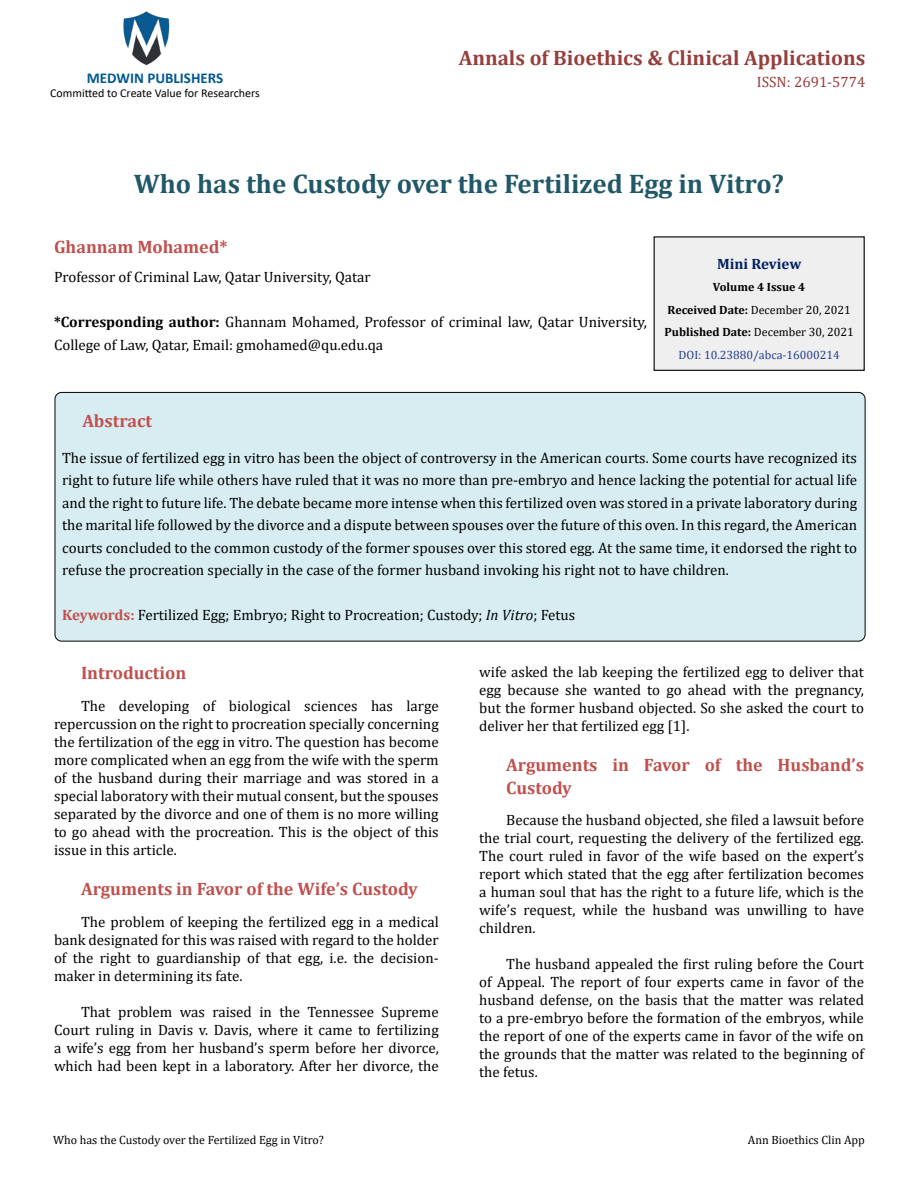
<style>
.page{position:relative;width:918px;height:1188px;background:#fff}
.page>*{position:absolute;margin:0;border:0;box-sizing:border-box;transform-origin:0 0}
.t1{font:700 27px "Cambria";color:#215868}
.t2{font:700 21px "Cambria";color:#953f3c}
.t3{font:700 18px/22.5px "Cambria";color:#c0504d}
.t4{font:15px/18px "Cambria";color:#000;text-align:justify}
.t5{font:700 15px "Calibri";color:#005991}
.t6{font:15px "Cambria";color:#953f3c}
.t7{font:700 15px "Cambria";color:#002060}
.t8{font:700 12px/22.5px "Cambria";color:#000;text-align:center}
.t9{font:12px "Cambria";color:#000}
.t10{font:12px "Calibri";color:#000}
.s1{font-weight:700}
.s2{font-weight:400}
.s3{font-weight:400;color:#25408f}
.s4{font-weight:700;color:#c0504d}
.s5{font-style:italic}
</style>
<div class="page">
<img style="left:123px;top:11px;width:47px;height:55px">
<div style="left:654px;top:237px;width:210px;height:133px;background:#efefef"></div>
<div style="left:654px;top:236px;width:211px;height:135px;border:1px solid #000"></div>
<div style="left:55px;top:392px;width:810px;height:249px;background:#d8edf2;border-radius:7px"></div>
<div style="left:55px;top:392px;width:810px;height:250px;border:1px solid #000;border-radius:7px"></div>
<h2 class="t2" style="left:459px;top:43px;width:408px">Annals of Bioethics &amp; Clinical Applications</h2>
<p class="t5" style="left:87px;top:67px;width:138px">MEDWIN PUBLISHERS</p>
<p class="t6" style="left:757px;top:74px;width:110px">ISSN: 2691-5774</p>
<p class="t10" style="left:50px;top:85px;width:211px">Committed to Create Value for Researchers</p>
<h1 class="t1" style="left:134px;top:165px;width:652px">Who has the Custody over the Fertilized Egg in Vitro?</h1>
<p class="t3" style="left:54px;top:235px;width:175px">Ghannam Mohamed*</p>
<p class="t4" style="left:54px;top:268px;width:318px">Professor of Criminal Law, Qatar University, Qatar</p>
<p class="t4" style="left:54px;top:311px;width:594px;line-height:22.5px"><span class="s1">*Corresponding author:</span> Ghannam Mohamed, Professor of criminal law, Qatar University,<br>College of Law, Qatar, Email: gmohamed@qu.edu.qa</p>
<p class="t7" style="left:717px;top:253px;width:86px">Mini Review</p>
<p class="t8" style="left:665px;top:275px;width:191px">Volume 4 Issue 4<br>Received Date: <span class="s2">December 20, 2021<br></span>Published Date: <span class="s2">December 30, 2021<br></span><span class="s3">DOI: 10.23880/abca-16000214</span></p>
<p class="t3" style="left:82px;top:409px;width:71px">Abstract</p>
<p class="t4" style="left:62px;top:447px;width:797px;line-height:22.5px">The issue of fertilized egg in vitro has been the object of controversy in the American courts. Some courts have recognized its right to future life while others have ruled that it was no more than pre-embryo and hence lacking the potential for actual life and the right to future life. The debate became more intense when this fertilized oven was stored in a private laboratory during the marital life followed by the divorce and a dispute between spouses over the future of this oven. In this regard, the American courts concluded to the common custody of the former spouses over this stored egg. At the same time, it endorsed the right to refuse the procreation specially in the case of the former husband invoking his right not to have children.</p>
<p class="t4" style="left:62px;top:606px;width:515px"><span class="s4">Keywords:</span> Fertilized Egg; Embryo; Right to Procreation; Custody; <span class="s5">In Vitro</span>; Fetus</p>
<p class="t3" style="left:81px;top:661px;width:107px">Introduction</p>
<p class="t4" style="left:54px;top:697px;width:386px;text-indent:27px">The developing of biological sciences has large repercussion on the right to procreation specially concerning the fertilization of the egg in vitro. The question has become more complicated when an egg from the wife with the sperm of the husband during their marriage and was stored in a special laboratory with their mutual consent, but the spouses separated by the divorce and one of them is no more willing to go ahead with the procreation. This is the object of this issue in this article.</p>
<p class="t3" style="left:81px;top:877px;width:338px">Arguments in Favor of the Wife’s Custody</p>
<p class="t4" style="left:54px;top:913px;width:386px;text-indent:27px">The problem of keeping the fertilized egg in a medical bank designated for this was raised with regard to the holder of the right to guardianship of that egg, i.e. the decision&shy;maker in determining its fate.</p>
<p class="t4" style="left:54px;top:1003px;width:386px;text-indent:27px">That problem was raised in the Tennessee Supreme Court ruling in Davis v. Davis, where it came to fertilizing a wife’s egg from her husband’s sperm before her divorce, which had been kept in a laboratory. After her divorce, the</p>
<p class="t4" style="left:479px;top:663px;width:386px">wife asked the lab keeping the fertilized egg to deliver that egg because she wanted to go ahead with the pregnancy, but the former husband objected. So she asked the court to deliver her that fertilized egg [1].</p>
<p class="t3" style="left:506px;top:753px;width:359px">Arguments in Favor of the Husband’s<br>Custody</p>
<p class="t4" style="left:479px;top:811px;width:386px;text-indent:27px">Because the husband objected, she filed a lawsuit before the trial court, requesting the delivery of the fertilized egg.<br>The court ruled in favor of the wife based on the expert’s report which stated that the egg after fertilization becomes a human soul that has the right to a future life, which is the wife’s request, while the husband was unwilling to have children.</p>
<p class="t4" style="left:479px;top:955px;width:386px;text-indent:27px">The husband appealed the first ruling before the Court of Appeal. The report of four experts came in favor of the husband defense, on the basis that the matter was related to a pre-embryo before the formation of the embryos, while the report of one of the experts came in favor of the wife on the grounds that the matter was related to the beginning of the fetus.</p>
<p class="t9" style="left:53px;top:1133px;width:272px">Who has the Custody over the Fertilized Egg in Vitro?</p>
<p class="t9" style="left:748px;top:1133px;width:119px">Ann Bioethics Clin App</p>
</div>
